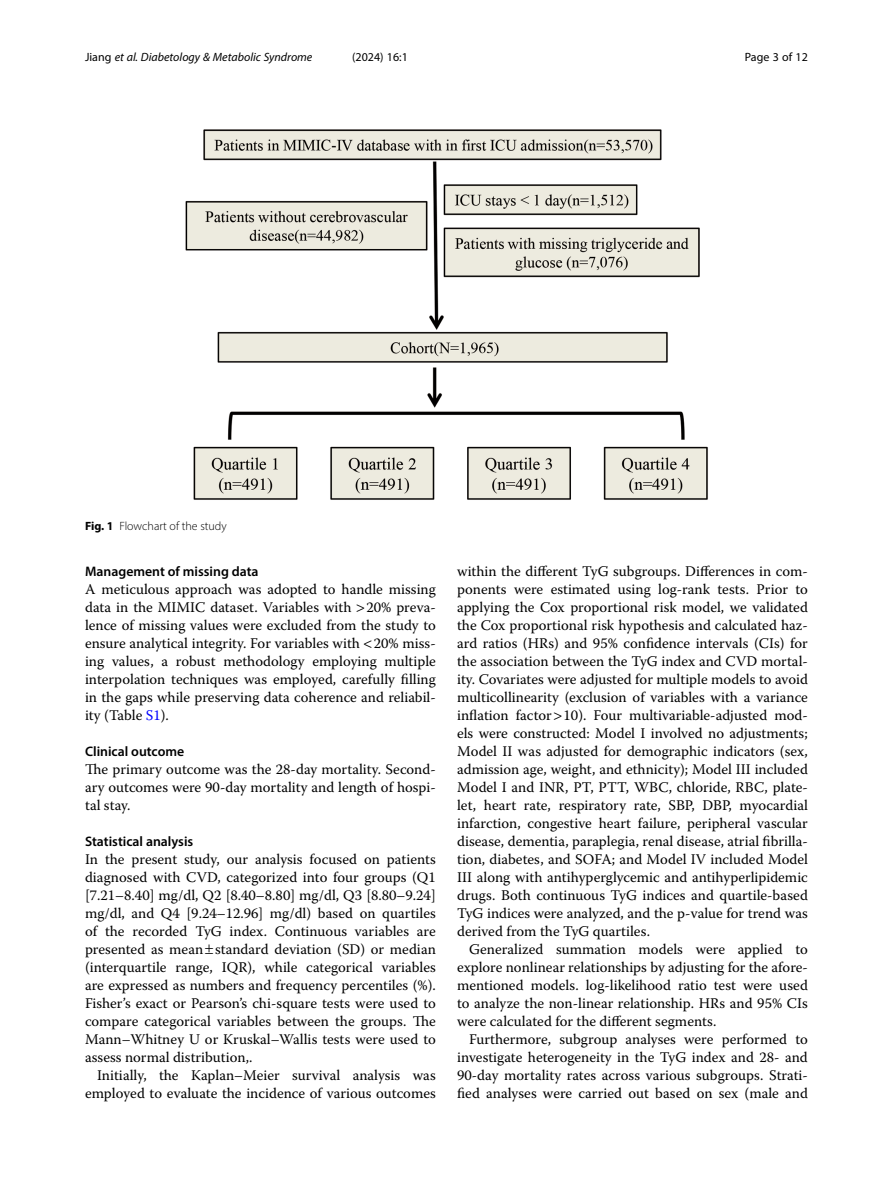
<style>
.page{position:relative;width:893px;height:1191px;background:#fff}
.page>*{position:absolute;margin:0;border:0;box-sizing:border-box;transform-origin:0 0}
.Body_Text_Indent{font:14.7px/18px "Warnock Pro";color:#000;text-align:justify}
.Body_Text{font:14.7px/18px "Warnock Pro";color:#000;text-align:justify}
.Head_2{font:600 13.8px "Myriad Pro";color:#000}
.t1{font:italic 12px "Myriad Pro";color:#000}
.Figure_Caption{font:300 12px "Myriad Pro";color:#000}
.t2{font:12px "Myriad Pro";color:#000}
.s1{font-style:normal}
.s2{font-weight:700}
.s3{color:#00f}
</style>
<div class="page">
<img style="left:185px;top:129px;width:523px;height:371px">
<p class="t1" style="left:85px;top:50px;width:229px"><span class="s1">Jiang</span> et al. Diabetology &amp; Metabolic Syndrome</p>
<p class="t2" style="left:352px;top:50px;width:57px">(2024) 16:1</p>
<p class="t2" style="left:745px;top:50px;width:65px">Page 3 of 12</p>
<p class="Figure_Caption" style="left:85px;top:519px;width:143px"><span class="s2">Fig. 1</span> Flowchart of the study</p>
<p class="Head_2" style="left:85px;top:563px;width:175px">Management of missing data</p>
<p class="Body_Text" style="left:85px;top:580px;width:352px">A meticulous approach was adopted to handle missing data in the MIMIC dataset. Variables with 20% preva&shy;lence of missing values were excluded from the study to ensure analytical integrity. For variables with 20% miss&shy;ing values, a robust methodology employing multiple interpolation techniques was employed, carefully filling in the gaps while preserving data coherence and reliabil&shy;ity (Table <span class="s3">S1</span>).</p>
<p class="Head_2" style="left:85px;top:743px;width:101px">Clinical outcome</p>
<p class="Body_Text" style="left:85px;top:760px;width:352px">The primary outcome was the 28-day mortality. Second&shy;ary outcomes were 90-day mortality and length of hospi&shy;tal stay.</p>
<p class="Head_2" style="left:85px;top:833px;width:110px">Statistical analysis</p>
<p class="Body_Text" style="left:85px;top:850px;width:352px">In the present study, our analysis focused on patients diagnosed with CVD, categorized into four groups (Q1 [7.21–8.40] mg/dl, Q2 [8.40–8.80] mg/dl, Q3 [8.80–9.24] mg/dl, and Q4 [9.24–12.96] mg/dl) based on quartiles of the recorded TyG index. Continuous variables are presented as mean standard deviation (SD) or median (interquartile range, IQR), while categorical variables are expressed as numbers and frequency percentiles (%).<br>Fisher’s exact or Pearson’s chi-square tests were used to compare categorical variables between the groups. The Mann–Whitney U or Kruskal–Wallis tests were used to assess normal distribution,.</p>
<p class="Body_Text_Indent" style="left:85px;top:1066px;width:352px;text-align:right">Initially, the Kaplan–Meier survival analysis was employed to evaluate the incidence of various outcomes</p>
<p class="Body_Text_Indent" style="left:457px;top:562px;width:352px">within the different TyG subgroups. Differences in com&shy;ponents were estimated using log-rank tests. Prior to applying the Cox proportional risk model, we validated the Cox proportional risk hypothesis and calculated haz&shy;ard ratios (HRs) and 95% confidence intervals (CIs) for the association between the TyG index and CVD mortal&shy;ity. Covariates were adjusted for multiple models to avoid multicollinearity (exclusion of variables with a variance inflation factor 10). Four multivariable-adjusted mod&shy;els were constructed: Model I involved no adjustments; Model II was adjusted for demographic indicators (sex, admission age, weight, and ethnicity); Model III included Model I and INR, PT, PTT, WBC, chloride, RBC, plate&shy;let, heart rate, respiratory rate, SBP, DBP, myocardial infarction, congestive heart failure, peripheral vascular disease, dementia, paraplegia, renal disease, atrial fibrilla&shy;tion, diabetes, and SOFA; and Model IV included Model III along with antihyperglycemic and antihyperlipidemic drugs. Both continuous TyG indices and quartile-based TyG indices were analyzed, and the p-value for trend was derived from the TyG quartiles.</p>
<p class="Body_Text_Indent" style="left:457px;top:940px;width:352px;text-indent:12px">Generalized summation models were applied to explore nonlinear relationships by adjusting for the afore&shy;mentioned models. log-likelihood ratio test were used to analyze the non-linear relationship. HRs and 95% CIs were calculated for the different segments.</p>
<p class="Body_Text_Indent" style="left:457px;top:1030px;width:352px;text-indent:12px">Furthermore, subgroup analyses were performed to investigate heterogeneity in the TyG index and 28- and 90-day mortality rates across various subgroups. Strati&shy;fied analyses were carried out based on sex (male and</p>
</div>
